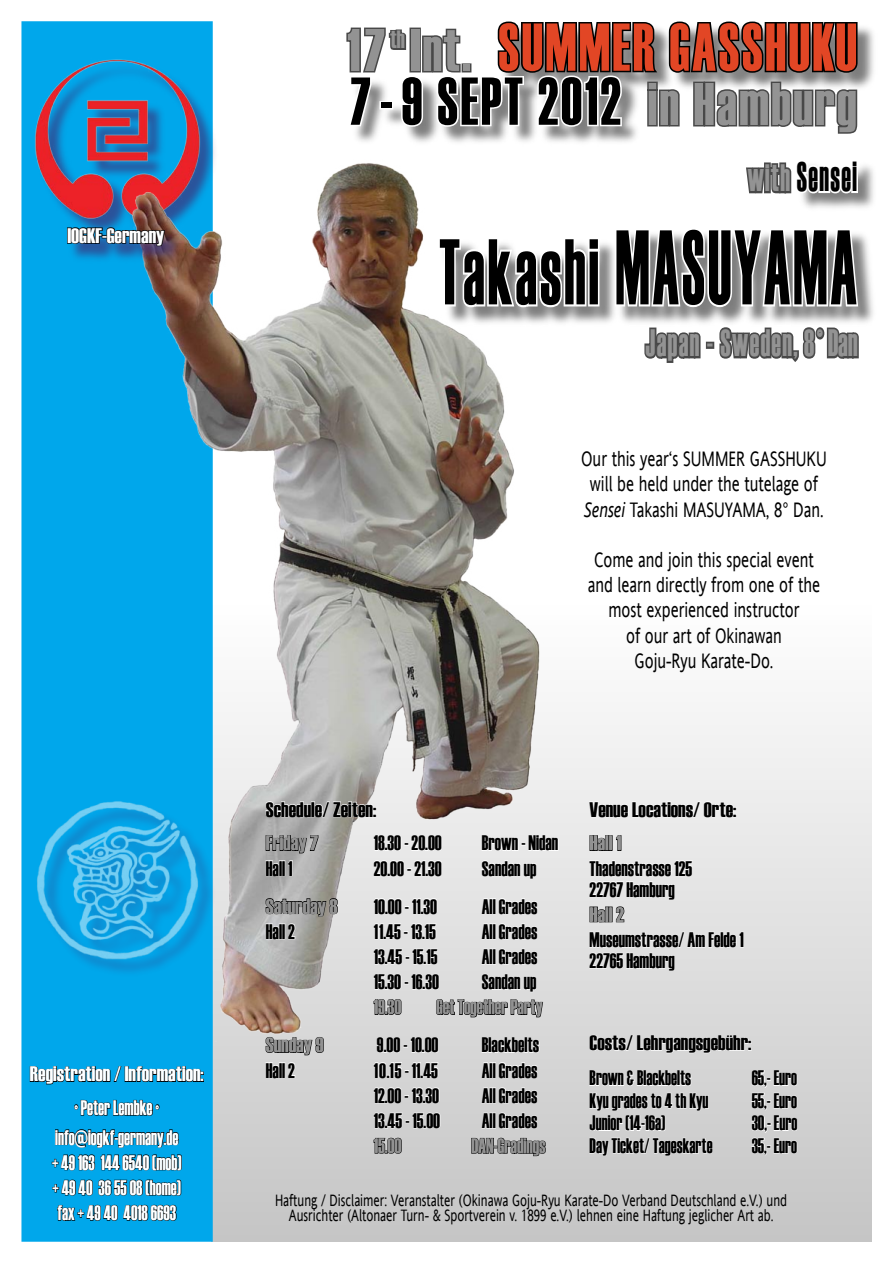
<style>
.page{position:relative;width:893px;height:1263px;background:#fff}
.page>*{position:absolute;margin:0;border:0;box-sizing:border-box;transform-origin:0 0}
.t1{font:105.6px "Haettenschweiler";letter-spacing:.05em;color:#000;scale:.57 1}
.t2{font:67.5px "Haettenschweiler";letter-spacing:.05em;color:#e24625;scale:.8 1}
.t3{font:67.5px "Haettenschweiler";letter-spacing:.05em;color:#000;scale:.8 1}
.t4{font:60px "Haettenschweiler";letter-spacing:.05em;color:#939393;scale:.9 1}
.t5{font:41.85px "Haettenschweiler";letter-spacing:.05em;color:#000;scale:.65 1}
.t6{font:38.1px "Haettenschweiler";letter-spacing:.05em;color:#939393;scale:.71 1}
.t7{font:24.9px "Haettenschweiler";color:#939393;scale:.9 1}
.t8{font:21px/21px "Haettenschweiler";color:#000;scale:.85 1}
.t9{font:21px/25.2px "Andale Sans";color:#000;scale:.75 1}
.t10{font:21px "Haettenschweiler";color:#000;scale:.8 1}
.t11{font:21px/35.2px "Haettenschweiler";color:#000}
.t12{font:21px/25.2px "Haettenschweiler";color:#fff;scale:.8 1}
.t13{font:21px/33.8px "Haettenschweiler";color:#fff;text-align:center}
.t14{font:21px "Haettenschweiler";color:#919191;scale:.85 1}
.t15{font:21px "Haettenschweiler";color:#919191}
.t16{font:16.5px/15px "Andale Sans";color:#000;text-align:center;scale:.75 1}
.s1{font-size:38.1px;color:#939393}
.s2{font-size:93px}
.s3{font-style:italic}
</style>
<div class="page">
<div style="left:212px;top:601px;width:660px;height:641px;background:linear-gradient(to bottom,#fff,#c5c5c5)"></div>
<div style="left:22px;top:22px;width:190px;height:1219px;background:#00a7eb"></div>
<div style="left:21px;top:21px;width:192px;height:1221px;border:2px solid #00a7eb"></div>
<div style="left:37px;top:61px;width:182px;height:177px;background:#39367f;opacity:.75"></div>
<img style="left:35px;top:59px;width:167px;height:168px">
<img style="left:37px;top:801px;width:76px;height:164px">
<div style="left:351px;top:22px;width:526px;height:125px;background:#000;opacity:.51"></div>
<svg style="left:346px;top:21px;width:513px;height:114px"></svg>
<div style="left:439px;top:161px;width:439px;height:166px;background:#000;opacity:.51"></div>
<svg style="left:559px;top:235px;width:42px;height:74px"></svg>
<svg style="left:613px;top:161px;width:247px;height:149px"></svg>
<svg style="left:643px;top:325px;width:59px;height:38px"></svg>
<div style="left:706px;top:342px;width:9px;height:7px;border:4px solid #484848"></div>
<svg style="left:718px;top:323px;width:142px;height:39px"></svg>
<svg style="left:30px;top:1066px;width:87px;height:19px"></svg>
<div style="left:125px;top:1066px;width:4px;height:16px;border:1px solid #000"></div>
<svg style="left:128px;top:1080px;width:76px;height:2px"></svg>
<svg style="left:74px;top:1099px;width:86px;height:17px"></svg>
<svg style="left:51px;top:1129px;width:131px;height:42px"></svg>
<svg style="left:52px;top:1179px;width:130px;height:17px"></svg>
<svg style="left:57px;top:1204px;width:120px;height:17px"></svg>
<img style="left:113px;top:123px;width:446px;height:957px">
<svg style="left:589px;top:801px;width:148px;height:18px"></svg>
<svg style="left:589px;top:835px;width:16px;height:16px"></svg>
<div style="left:605px;top:835px;width:4px;height:16px;border:1px solid #000"></div>
<div style="left:609px;top:835px;width:3px;height:16px;border:1px solid #000"></div>
<svg style="left:616px;top:835px;width:6px;height:16px"></svg>
<svg style="left:589px;top:860px;width:104px;height:40px"></svg>
<svg style="left:589px;top:906px;width:155px;height:65px"></svg>
<svg style="left:589px;top:1034px;width:163px;height:19px"></svg>
<svg style="left:589px;top:1070px;width:120px;height:61px"></svg>
<svg style="left:589px;top:1137px;width:124px;height:19px"></svg>
<svg style="left:751px;top:1070px;width:47px;height:86px"></svg>
<svg style="left:265px;top:801px;width:111px;height:17px"></svg>
<svg style="left:265px;top:835px;width:54px;height:19px"></svg>
<svg style="left:373px;top:835px;width:69px;height:16px"></svg>
<svg style="left:481px;top:835px;width:78px;height:16px"></svg>
<svg style="left:265px;top:860px;width:14px;height:16px"></svg>
<div style="left:279px;top:860px;width:3px;height:16px;border:1px solid #fff"></div>
<div style="left:282px;top:860px;width:3px;height:16px;border:1px solid #fff"></div>
<svg style="left:288px;top:860px;width:5px;height:16px"></svg>
<svg style="left:373px;top:860px;width:69px;height:16px"></svg>
<svg style="left:481px;top:860px;width:56px;height:19px"></svg>
<svg style="left:265px;top:898px;width:73px;height:19px"></svg>
<svg style="left:373px;top:898px;width:65px;height:16px"></svg>
<div style="left:490px;top:898px;width:3px;height:16px;border:1px solid #fff"></div>
<div style="left:493px;top:898px;width:3px;height:16px;border:1px solid #fff"></div>
<svg style="left:498px;top:898px;width:40px;height:16px"></svg>
<svg style="left:265px;top:923px;width:14px;height:17px"></svg>
<div style="left:279px;top:924px;width:3px;height:15px;border:1px solid #fff"></div>
<div style="left:282px;top:924px;width:3px;height:15px;border:1px solid #fff"></div>
<svg style="left:288px;top:923px;width:8px;height:16px"></svg>
<svg style="left:373px;top:922px;width:64px;height:18px"></svg>
<div style="left:490px;top:924px;width:3px;height:15px;border:1px solid #fff"></div>
<div style="left:493px;top:924px;width:3px;height:15px;border:1px solid #fff"></div>
<svg style="left:498px;top:923px;width:40px;height:17px"></svg>
<svg style="left:373px;top:947px;width:65px;height:18px"></svg>
<svg style="left:481px;top:894px;width:9px;height:71px"></svg>
<div style="left:490px;top:949px;width:3px;height:15px;border:1px solid #fff"></div>
<div style="left:493px;top:949px;width:3px;height:15px;border:1px solid #fff"></div>
<svg style="left:498px;top:948px;width:40px;height:17px"></svg>
<svg style="left:373px;top:973px;width:66px;height:17px"></svg>
<svg style="left:481px;top:973px;width:56px;height:19px"></svg>
<svg style="left:373px;top:999px;width:29px;height:16px"></svg>
<svg style="left:436px;top:999px;width:107px;height:18px;background:#848484"></svg>
<svg style="left:265px;top:1037px;width:59px;height:18px"></svg>
<svg style="left:376px;top:1037px;width:63px;height:16px"></svg>
<svg style="left:265px;top:1062px;width:14px;height:16px"></svg>
<div style="left:279px;top:1062px;width:3px;height:16px;border:1px solid #fff"></div>
<div style="left:282px;top:1062px;width:3px;height:16px;border:1px solid #fff"></div>
<svg style="left:288px;top:1062px;width:8px;height:16px"></svg>
<svg style="left:373px;top:1060px;width:66px;height:18px"></svg>
<svg style="left:373px;top:1087px;width:67px;height:16px"></svg>
<svg style="left:373px;top:1111px;width:68px;height:18px"></svg>
<svg style="left:373px;top:1137px;width:29px;height:17px"></svg>
<svg style="left:471px;top:1037px;width:75px;height:119px"></svg>
<div style="left:68px;top:229px;width:116px;height:36px;background:#39367f;opacity:.75"></div>
<div style="left:67px;top:227px;width:5px;height:17px;border:2px solid #000"></div>
<svg style="left:70px;top:224px;width:96px;height:23px;background:#1a425f"></svg>
<p class="t13" style="left:67px;top:218px;width:98px">IOGKF-Germany</p>
<p class="t13" style="left:30px;top:1056px;width:175px">Registration / Information: ° Peter Lembke °</p>
<p class="t12" style="left:52px;top:1124px;width:163px">info@iogkf-germany.de + 49 163 144 6540 (mob) + 49 40 36 55 08 (home) fax + 49 40 4018 6693</p>
<h2 class="t2" style="left:498px;top:9px;width:450px">SUMMER GASSHUKU</h2>
<h2 class="t3" style="left:350px;top:63px;width:340px">7 - 9 SEPT 2012</h2>
<h3 class="t4" style="left:347px;top:16px;width:139px">17 Int.</h3>
<p class="t7" style="left:390px;top:26px;width:18px">th</p>
<h3 class="t4" style="left:648px;top:70px;width:233px">in Hamburg</h3>
<h3 class="t5" style="left:748px;top:152px;width:169px"><span class="s1">with</span> Sensei</h3>
<h1 class="t1" style="left:439px;top:207px;width:734px"><span class="s2">Takashi</span> MASUYAMA</h1>
<h3 class="t6" style="left:645px;top:321px;width:300px">Japan - Sweden, 8° Dan</h3>
<p class="t9" style="left:581px;top:446px;width:329px">Our this year‘s SUMMER GASSHUKU will be held under the tutelage of<br><span class="s3">Sensei</span> Takashi MASUYAMA, 8° Dan.</p>
<p class="t9" style="left:588px;top:547px;width:311px;text-align:center">Come and join this special event and learn directly from one of the most experienced instructor<br>of our art of Okinawan<br>Goju-Ryu Karate-Do.</p>
<p class="t11" style="left:266px;top:791px;width:112px">Schedule/ Zeiten:</p>
<p class="t15" style="left:266px;top:831px;width:54px">Friday 7</p>
<p class="t8" style="left:374px;top:831px;width:82px">18.30 - 20.00</p>
<p class="t8" style="left:482px;top:831px;width:91px">Brown - Nidan</p>
<p class="t8" style="left:266px;top:857px;width:33px">Hall 1</p>
<p class="t8" style="left:374px;top:857px;width:82px">20.00 - 21.30</p>
<p class="t8" style="left:482px;top:857px;width:66px">Sandan up</p>
<p class="t15" style="left:266px;top:894px;width:73px">Saturday 8</p>
<p class="t8" style="left:374px;top:895px;width:76px">10.00 - 11.30</p>
<p class="t8" style="left:482px;top:895px;width:67px">All Grades</p>
<p class="t8" style="left:266px;top:920px;width:36px">Hall 2</p>
<p class="t8" style="left:374px;top:920px;width:75px">11.45 - 13.15</p>
<p class="t8" style="left:482px;top:920px;width:67px">All Grades</p>
<p class="t8" style="left:374px;top:945px;width:76px">13.45 - 15.15</p>
<p class="t8" style="left:482px;top:945px;width:67px">All Grades</p>
<p class="t8" style="left:374px;top:970px;width:78px">15.30 - 16.30</p>
<p class="t8" style="left:482px;top:970px;width:66px">Sandan up</p>
<p class="t14" style="left:374px;top:995px;width:34px">19.30</p>
<p class="t14" style="left:436px;top:995px;width:127px">Get Together Party</p>
<p class="t15" style="left:266px;top:1033px;width:59px">Sunday 9</p>
<p class="t8" style="left:377px;top:1033px;width:74px">9.00 - 10.00</p>
<p class="t8" style="left:482px;top:1033px;width:69px">Blackbelts</p>
<p class="t8" style="left:266px;top:1059px;width:36px">Hall 2</p>
<p class="t8" style="left:374px;top:1059px;width:77px">10.15 - 11.45</p>
<p class="t8" style="left:482px;top:1059px;width:67px">All Grades</p>
<p class="t8" style="left:374px;top:1084px;width:79px">12.00 - 13.30</p>
<p class="t8" style="left:482px;top:1084px;width:67px">All Grades</p>
<p class="t8" style="left:374px;top:1109px;width:80px">13.45 - 15.00</p>
<p class="t8" style="left:482px;top:1109px;width:67px">All Grades</p>
<p class="t14" style="left:374px;top:1134px;width:34px">15.00</p>
<p class="t14" style="left:471px;top:1134px;width:89px">DAN-Gradings</p>
<p class="t11" style="left:590px;top:791px;width:148px">Venue Locations/ Orte:</p>
<p class="t15" style="left:590px;top:831px;width:33px">Hall 1</p>
<p class="t8" style="left:590px;top:857px;width:122px">Thadenstrasse 125<br>22767 Hamburg</p>
<p class="t15" style="left:590px;top:902px;width:36px">Hall 2</p>
<p class="t8" style="left:590px;top:928px;width:183px">Museumstrasse/ Am Felde 1<br>22765 Hamburg</p>
<p class="t11" style="left:590px;top:1024px;width:163px">Costs/ Lehrgangsgebühr:<br>Brown &amp; Blackbelts</p>
<p class="t10" style="left:752px;top:1066px;width:58px">65,- Euro</p>
<p class="t10" style="left:590px;top:1088px;width:150px">Kyu grades to 4 th Kyu</p>
<p class="t10" style="left:752px;top:1088px;width:58px">55,- Euro</p>
<p class="t10" style="left:590px;top:1111px;width:96px">Junior (14-16a)</p>
<p class="t10" style="left:752px;top:1111px;width:58px">30,- Euro</p>
<p class="t10" style="left:590px;top:1133px;width:155px">Day Ticket/ Tageskarte</p>
<p class="t10" style="left:752px;top:1133px;width:58px">35,- Euro</p>
<p class="t16" style="left:275px;top:1193px;width:684px">Haftung / Disclaimer: Veranstalter (Okinawa Goju-Ryu Karate-Do Verband Deutschland e.V.) und<br>Ausrichter (Altonaer Turn- &amp; Sportverein v. 1899 e.V.) lehnen eine Haftung jeglicher Art ab.</p>
</div>
